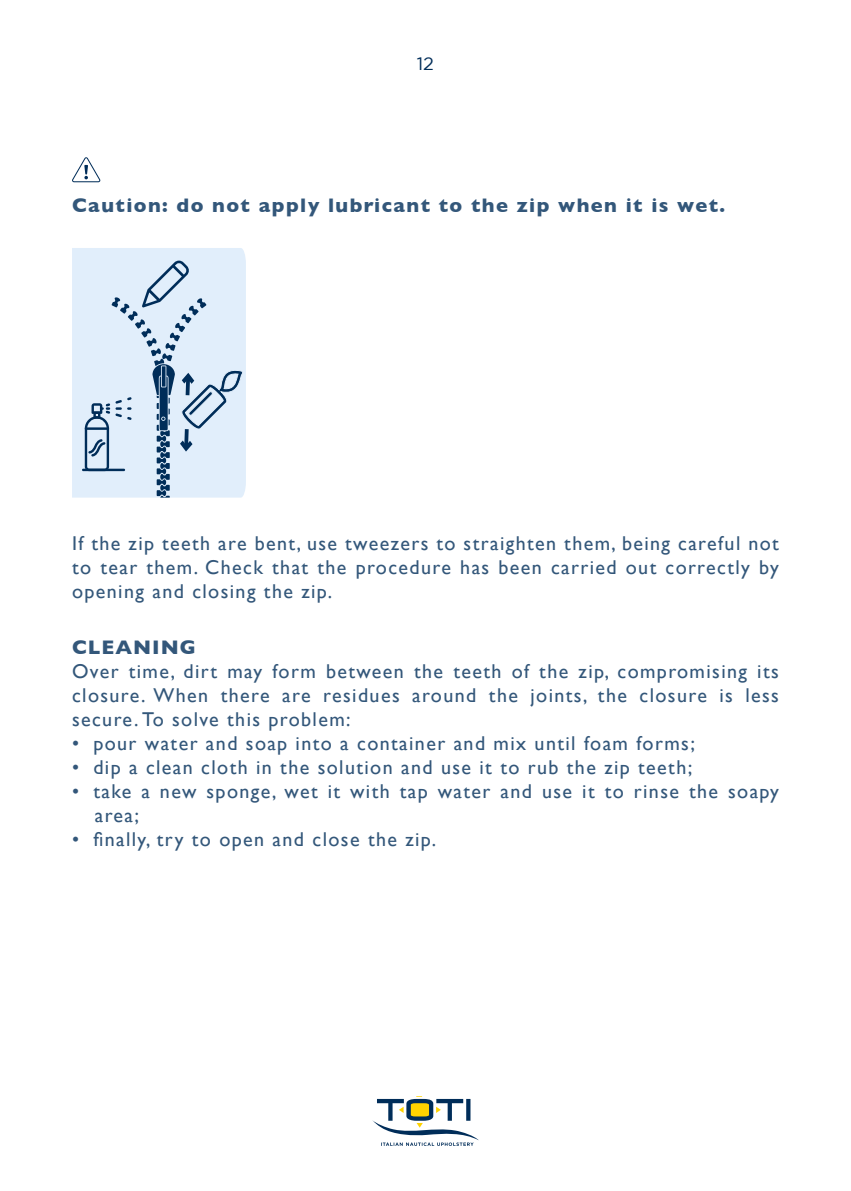
<style>
.page{position:relative;width:851px;height:1191px;background:#fff}
.page>*{position:absolute;margin:0;border:0;box-sizing:border-box;transform-origin:0 0}
.t1{font:20px/24px "Gill Sans";letter-spacing:.07em;color:#33577a;text-align:justify}
.t2{font:700 20px "Gill Sans";letter-spacing:.07em;color:#33577a}
.t3{font:700 20px "Gill Sans";letter-spacing:.05em;color:#33577a}
.t4{font:18px "Gotham";color:#002d59}
</style>
<div class="page">
<svg style="left:372px;top:1096px;width:106px;height:50px"></svg>
<div style="left:72px;top:248px;width:174px;height:249px;background:#e1eefb"></div>
<hr style="left:82px;top:469px;width:43px;height:2px;background:#002d59">
<svg style="left:85px;top:261px;width:158px;height:236px;background:#c9d9e9"></svg>
<svg style="left:72px;top:157px;width:28px;height:25px"></svg>
<p class="t4" style="left:417px;top:53px;width:19px">12</p>
<p class="t2" style="left:72px;top:190px;width:654px">Caution: do not apply lubricant to the zip when it is wet.</p>
<p class="t1" style="left:72px;top:531px;width:708px">If the zip teeth are bent, use tweezers to straighten them, being careful not to tear them. Check that the procedure has been carried out correctly by opening and closing the zip.</p>
<p class="t3" style="left:72px;top:631px;width:125px">CLEANING</p>
<p class="t1" style="left:72px;top:659px;width:708px">Over time, dirt may form between the teeth of the zip, compromising its closure. When there are residues around the joints, the closure is less secure. To solve this problem:</p>
<p class="t1" style="left:72px;top:731px;width:624px">• pour water and soap into a container and mix until foam forms;</p>
<p class="t1" style="left:72px;top:755px;width:621px">• dip a clean cloth in the solution and use it to rub the zip teeth;</p>
<p class="t1" style="left:95px;top:779px;width:685px;text-indent:-23px">• take a new sponge, wet it with tap water and use it to rinse the soapy area;</p>
<p class="t1" style="left:72px;top:827px;width:365px">• finally, try to open and close the zip.</p>
</div>
